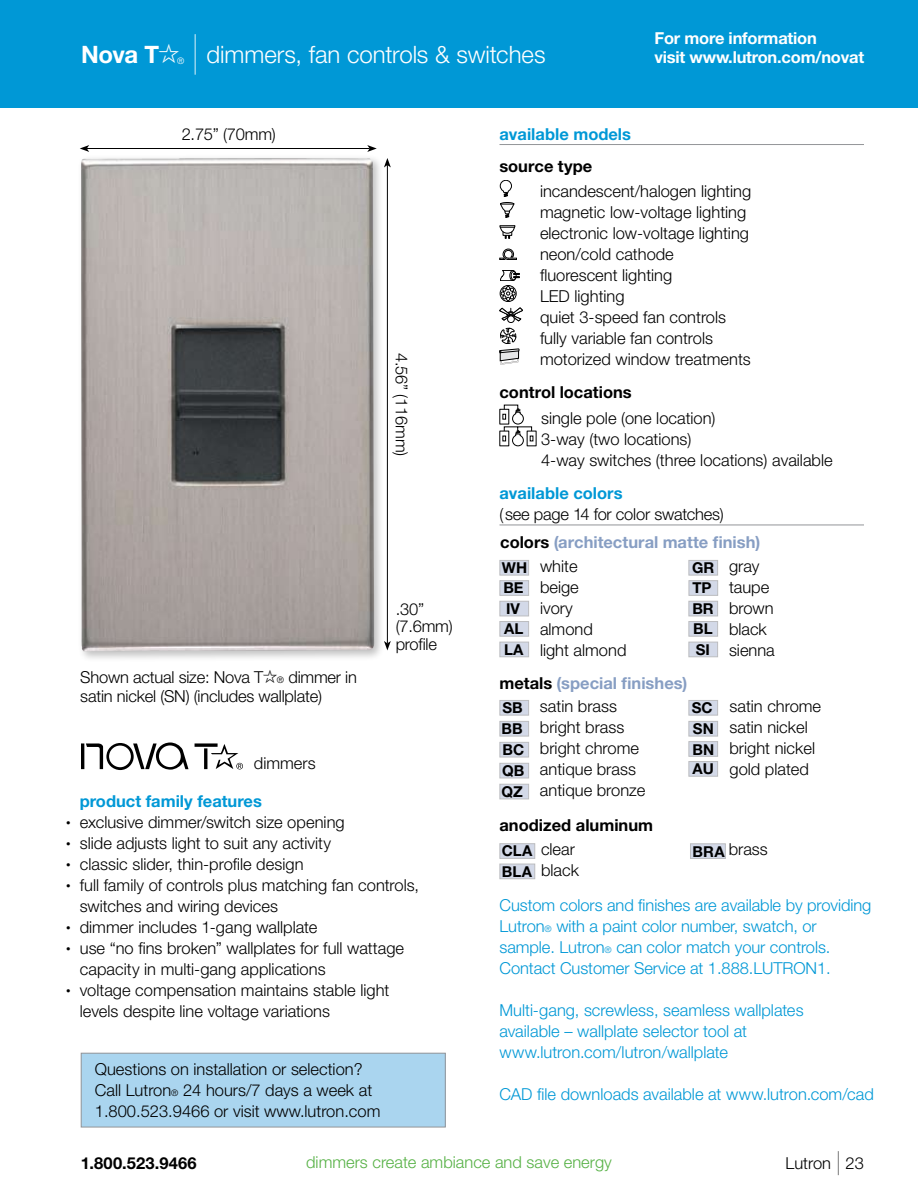
<style>
.page{position:relative;width:918px;height:1188px;background:#fff}
.page>*{position:absolute;margin:0;border:0;box-sizing:border-box;transform-origin:0 0}
.t1{font:300 24px "Helvetica Neue LT Std";color:#fff}
.t2{font:700 24px "Helvetica Neue LT Std";color:#fff}
.t3{font:300 16.5px/21px "Helvetica Neue LT Std";color:#000}
.t4{font:300 16.5px/21px "Helvetica Neue LT Std";letter-spacing:-.005em;color:#0098d6}
.t5{font:700 16.5px/23.2px "Helvetica Neue LT Std";color:#879ec3}
.t6{font:700 16.5px "Helvetica Neue LT Std";color:#000}
.t7{font:700 16.5px "Helvetica Neue LT Std";color:#0098d6}
.t8{font:700 16.5px/19.5px "Helvetica Neue LT Std";letter-spacing:-.015em;color:#fff}
.t9{font:300 16.5px "Helvetica Neue LT Std";color:#56b145}
.t10{font:700 15px/21px "Helvetica Neue LT Std";color:#000}
.t11{font:300 9px "Helvetica Neue LT Std";color:#fff}
.s1{font-family:"Starfont";font-weight:400}
.s2{font-weight:200;font-size:40.5px}
.s3{font-size:9px}
.s4{color:#000}
.s5{font-weight:300;color:#000}
.s6{font-weight:200;font-size:24px}
</style>
<div class="page">
<div style="left:0;top:0;width:918px;height:108px;background:#0098d6"></div>
<hr style="left:87px;top:148px;width:283px;height:1px;background:#000">
<svg style="left:80px;top:145px;width:9px;height:7px"></svg>
<svg style="left:367px;top:145px;width:10px;height:7px"></svg>
<hr style="left:387px;top:165px;width:1px;height:478px;background:#000">
<svg style="left:385px;top:641px;width:6px;height:9px"></svg>
<svg style="left:385px;top:158px;width:6px;height:9px"></svg>
<hr style="left:500px;top:144px;width:364px;height:1px;background:#939598">
<hr style="left:81px;top:743px;width:3px;height:26px;background:#000">
<hr style="left:204px;top:748px;width:3px;height:21px;background:#000">
<svg style="left:195px;top:743px;width:23px;height:4px"></svg>
<svg style="left:86px;top:742px;width:103px;height:28px"></svg>
<svg style="left:211px;top:744px;width:32px;height:25px"></svg>
<div style="left:81px;top:1053px;width:364px;height:74px;background:#aad5ef"></div>
<div style="left:81px;top:1053px;width:365px;height:74px;border:1px solid #939598"></div>
<div style="left:500px;top:700px;width:29px;height:16px;background:#d3d9e8;border:1px solid #bcbdc0"></div>
<div style="left:500px;top:721px;width:29px;height:15px;background:#d3d9e8;border:1px solid #bcbdc0"></div>
<div style="left:500px;top:742px;width:29px;height:15px;background:#d3d9e8;border:1px solid #bcbdc0"></div>
<div style="left:688px;top:700px;width:30px;height:16px;background:#d3d9e8;border:1px solid #bcbdc0"></div>
<div style="left:500px;top:763px;width:29px;height:15px;background:#d3d9e8;border:1px solid #bcbdc0"></div>
<div style="left:500px;top:784px;width:29px;height:15px;background:#d3d9e8;border:1px solid #bcbdc0"></div>
<div style="left:688px;top:741px;width:30px;height:16px;background:#d3d9e8;border:1px solid #bcbdc0"></div>
<div style="left:688px;top:761px;width:30px;height:16px;background:#d3d9e8;border:1px solid #bcbdc0"></div>
<div style="left:688px;top:721px;width:30px;height:15px;background:#d3d9e8;border:1px solid #bcbdc0"></div>
<div style="left:500px;top:560px;width:29px;height:15px;background:#d3d9e8;border:1px solid #bcbdc0"></div>
<div style="left:500px;top:580px;width:29px;height:16px;background:#d3d9e8;border:1px solid #bcbdc0"></div>
<div style="left:500px;top:601px;width:29px;height:15px;background:#d3d9e8;border:1px solid #bcbdc0"></div>
<div style="left:500px;top:621px;width:29px;height:16px;background:#d3d9e8;border:1px solid #bcbdc0"></div>
<div style="left:688px;top:560px;width:30px;height:15px;background:#d3d9e8;border:1px solid #bcbdc0"></div>
<div style="left:689px;top:580px;width:29px;height:16px;background:#d3d9e8;border:1px solid #bcbdc0"></div>
<div style="left:500px;top:642px;width:29px;height:15px;background:#d3d9e8;border:1px solid #bcbdc0"></div>
<div style="left:688px;top:621px;width:30px;height:16px;background:#d3d9e8;border:1px solid #bcbdc0"></div>
<div style="left:688px;top:601px;width:30px;height:15px;background:#d3d9e8;border:1px solid #bcbdc0"></div>
<div style="left:688px;top:642px;width:30px;height:15px;background:#d3d9e8;border:1px solid #bcbdc0"></div>
<hr style="left:500px;top:525px;width:364px;height:1px;background:#939598">
<div style="left:500px;top:843px;width:35px;height:16px;background:#d3d9e8;border:1px solid #bcbdc0"></div>
<div style="left:690px;top:843px;width:36px;height:16px;background:#d3d9e8;border:1px solid #bcbdc0"></div>
<div style="left:500px;top:864px;width:35px;height:15px;background:#d3d9e8;border:1px solid #bcbdc0"></div>
<div style="left:500px;top:409px;width:9px;height:15px;border:1px solid #000"></div>
<div style="left:500px;top:431px;width:9px;height:15px;border:1px solid #000"></div>
<svg style="left:503px;top:405px;width:30px;height:41px"></svg>
<div style="left:527px;top:431px;width:9px;height:15px;border:1px solid #000"></div>
<div style="left:76px;top:154px;width:309px;height:508px;background:#000;opacity:.25"></div>
<img style="left:81px;top:158px;width:294px;height:493px">
<svg style="left:500px;top:308px;width:23px;height:13px"></svg>
<div style="left:508px;top:316px;width:6px;height:7px;background:#fff;border-radius:50%"></div>
<div style="left:507px;top:316px;width:8px;height:7px;border:1px solid #000;border-radius:50%"></div>
<svg style="left:500px;top:225px;width:15px;height:14px"></svg>
<svg style="left:500px;top:180px;width:14px;height:38px"></svg>
<svg style="left:500px;top:328px;width:19px;height:37px"></svg>
<svg style="left:500px;top:249px;width:17px;height:11px"></svg>
<div style="left:500px;top:285px;width:16px;height:17px;border:1px solid #000;border-radius:50%"></div>
<svg style="left:500px;top:270px;width:20px;height:31px"></svg>
<h1 class="t2" style="left:81px;top:40px;width:100px">Nova T<span class="s1">a</span></h1>
<p class="t11" style="left:177px;top:55px;width:9px">®</p>
<h1 class="t1" style="left:191px;top:40px;width:356px"><span class="s2">|</span> dimmers, fan controls &amp; switches</h1>
<p class="t3" style="left:182px;top:123px;width:96px">2.75” (70mm)</p>
<p class="t7" style="left:500px;top:124px;width:133px">available models</p>
<p class="t6" style="left:500px;top:156px;width:94px">source type</p>
<p class="t8" style="left:655px;top:28px;width:211px">For more information<br>visit www.lutron.com/novat</p>
<p class="t3" style="left:413px;top:353px;width:105px;rotate:90deg">4.56” (116mm)</p>
<p class="t3" style="left:80px;top:667px;width:278px;line-height:19.5px">Shown actual size: Nova T<span class="s1">a</span><span class="s3">®</span> dimmer in satin nickel (SN) (includes wallplate)</p>
<p class="t3" style="left:254px;top:752px;width:63px">dimmers</p>
<p class="t3" style="left:396px;top:600px;width:59px;line-height:17.7px">.30” (7.6mm) profile</p>
<p class="t7" style="left:80px;top:791px;width:184px">product family features</p>
<p class="t3" style="left:66px;top:811px;width:280px"><span class="s3">•</span> exclusive dimmer/switch size opening</p>
<p class="t3" style="left:66px;top:832px;width:266px"><span class="s3">•</span> slide adjusts light to suit any activity</p>
<p class="t3" style="left:66px;top:853px;width:239px"><span class="s3">•</span> classic slider, thin-profile design</p>
<p class="t3" style="left:80px;top:874px;width:341px;text-indent:-13px"><span class="s3">•</span> full family of controls plus matching fan controls, switches and wiring devices</p>
<p class="t3" style="left:66px;top:916px;width:253px"><span class="s3">•</span> dimmer includes 1-gang wallplate</p>
<p class="t3" style="left:80px;top:937px;width:326px;text-indent:-13px"><span class="s3">•</span> use “no fins broken” wallplates for full wattage capacity in multi-gang applications</p>
<p class="t3" style="left:80px;top:979px;width:311px;text-indent:-13px"><span class="s3">•</span> voltage compensation maintains stable light levels despite line voltage variations</p>
<p class="t3" style="left:95px;top:1058px;width:287px">Questions on installation or selection?<br>Call Lutron<span class="s3">®</span> 24 hours/7 days a week at<br>1.800.523.9466 or visit www.lutron.com</p>
<p class="t3" style="left:540px;top:180px;width:213px">incandescent/halogen lighting magnetic low-voltage lighting electronic low-voltage lighting neon/cold cathode fluorescent lighting<br>LED lighting<br>quiet 3-speed fan controls fully variable fan controls motorized window treatments</p>
<p class="t6" style="left:500px;top:382px;width:134px">control locations</p>
<p class="t3" style="left:541px;top:408px;width:293px">single pole (one location)<br>3-way (two locations)<br>4-way switches (three locations) available</p>
<p class="t7" style="left:500px;top:483px;width:125px">available colors</p>
<p class="t3" style="left:500px;top:504px;width:226px">(see page 14 for color swatches)</p>
<p class="t5" style="left:500px;top:530px;width:261px"><span class="s4">colors</span> (architectural matte finish)</p>
<p class="t3" style="left:540px;top:555px;width:88px">white<br>beige<br>ivory almond<br>light almond</p>
<p class="t3" style="left:729px;top:555px;width:47px">gray taupe brown black sienna</p>
<p class="t10" style="left:502px;top:557px;width:27px;line-height:20.4px">WH<br>BE<br>IV<br>AL</p>
<p class="t10" style="left:692px;top:557px;width:24px;line-height:20.2px">GR<br>TP</p>
<p class="t10" style="left:504px;top:639px;width:21px">LA</p>
<p class="t10" style="left:692px;top:598px;width:23px">BR</p>
<p class="t10" style="left:696px;top:639px;width:16px">SI</p>
<p class="t10" style="left:693px;top:618px;width:21px">BL</p>
<p class="t5" style="left:540px;top:671px;width:149px;text-indent:-40px"><span class="s4">metals</span> (special finishes) <span class="s5">satin brass</span></p>
<p class="t3" style="left:540px;top:716px;width:107px">bright brass bright chrome antique brass antique bronze</p>
<p class="t10" style="left:502px;top:697px;width:24px;text-align:justify">SB BB BC</p>
<p class="t10" style="left:692px;top:697px;width:22px">SC</p>
<p class="t10" style="left:502px;top:760px;width:24px">QB<br>QZ</p>
<p class="t10" style="left:693px;top:718px;width:22px">SN</p>
<p class="t10" style="left:693px;top:739px;width:23px;line-height:19.8px">BN<br>AU</p>
<p class="t6" style="left:500px;top:814px;width:155px">anodized aluminum</p>
<p class="t3" style="left:730px;top:695px;width:93px">satin chrome satin nickel bright nickel gold plated</p>
<p class="t10" style="left:502px;top:840px;width:32px">CLA</p>
<p class="t3" style="left:693px;top:838px;width:77px"><sub>BRA</sub> brass</p>
<p class="t10" style="left:502px;top:861px;width:32px">BLA</p>
<p class="t3" style="left:541px;top:838px;width:39px">clear black</p>
<p class="t4" style="left:500px;top:895px;width:373px">Custom colors and finishes are available by providing Lutron<span class="s3">®</span> with a paint color number, swatch, or sample. Lutron<span class="s3">®</span> can color match your controls.<br>Contact Customer Service at 1.888.LUTRON1.</p>
<p class="t4" style="left:500px;top:1000px;width:306px">Multi-gang, screwless, seamless wallplates available – wallplate selector tool at www.lutron.com/lutron/wallplate</p>
<p class="t4" style="left:500px;top:1084px;width:376px">CAD file downloads available at www.lutron.com/cad</p>
<p class="t6" style="left:81px;top:1152px;width:117px">1.800.523.9466</p>
<p class="t9" style="left:306px;top:1152px;width:307px">dimmers create ambiance and save energy</p>
<p class="t3" style="left:786px;top:1152px;width:80px">Lutron <span class="s6">|</span> 23</p>
</div>
